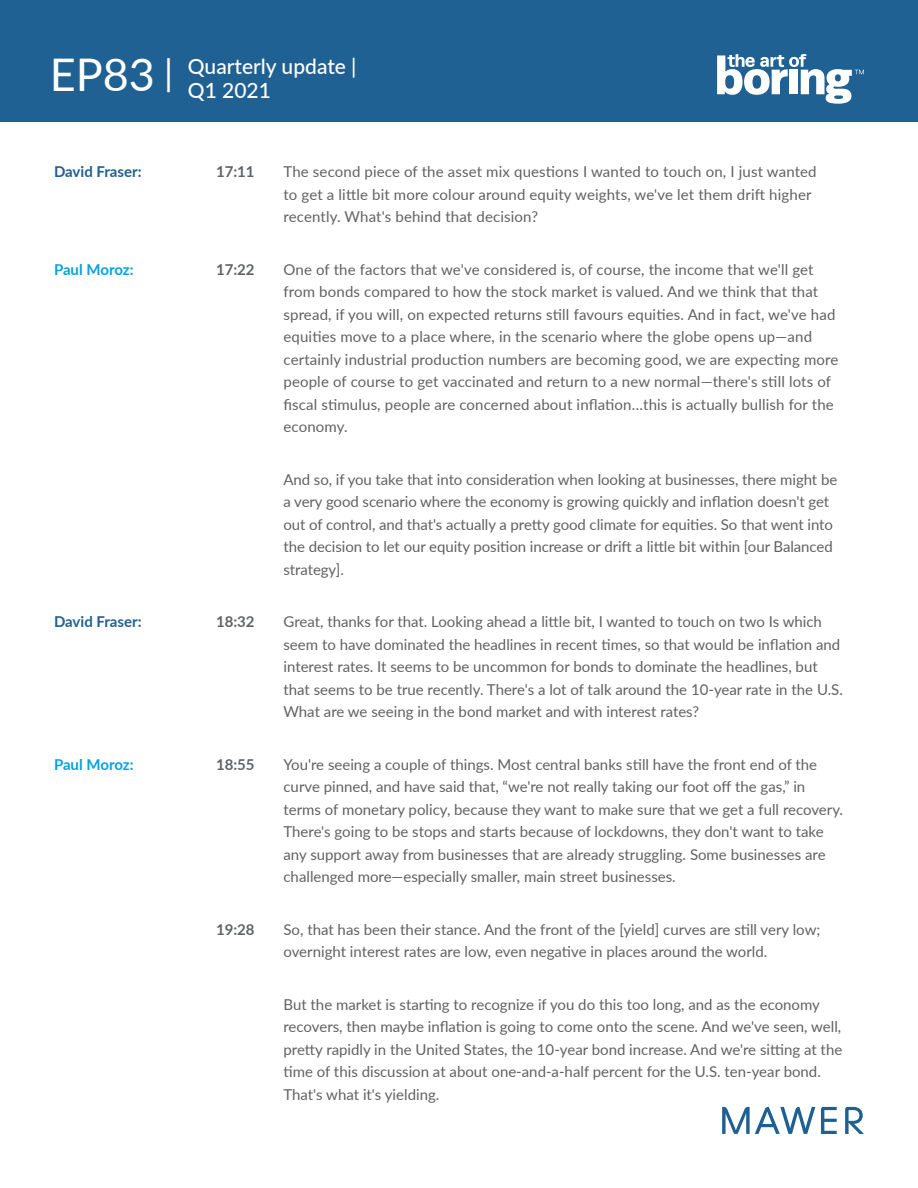
<style>
.page{position:relative;width:918px;height:1188px;background:#fff}
.page>*{position:absolute;margin:0;border:0;box-sizing:border-box;transform-origin:0 0}
.t1{font:500 21px/24px "Lato";color:#fff}
.t2{font:15px/22.5px "Lato";color:#616163}
.t3{font:700 15px "Lato";color:#606366}
.t4{font:700 15px "Lato";letter-spacing:-.01em;color:#00a3e0}
.t5{font:700 15px "Lato";color:#1f6092}
.t6{font:700 15px "Lato";color:#216191}
.s1{font-weight:400;font-size:45px}
.s2{font-weight:400;font-size:36px}
</style>
<div class="page">
<div style="left:0;top:0;width:918px;height:122px;background:#1f6193"></div>
<svg style="left:717px;top:54px;width:147px;height:50px"></svg>
<svg style="left:845px;top:1107px;width:19px;height:27px"></svg>
<svg style="left:821px;top:1107px;width:16px;height:27px"></svg>
<svg style="left:722px;top:1107px;width:93px;height:27px"></svg>
<h1 class="t1" style="left:188px;top:53px;width:170px;text-indent:-138px"><span class="s1">EP83</span> <span class="s2">|</span> Quarterly update |<br>Q1 2021</h1>
<p class="t5" style="left:54px;top:161px;width:89px">David Fraser:</p>
<p class="t3" style="left:216px;top:161px;width:40px">17:11</p>
<p class="t2" style="left:284px;top:160px;width:535px">The second piece of the asset mix questions I wanted to touch on, I just wanted to get a little bit more colour around equity weights, we've let them drift higher recently. What's behind that decision?</p>
<p class="t4" style="left:54px;top:258px;width:81px">Paul Moroz:</p>
<p class="t3" style="left:216px;top:258px;width:40px">17:22</p>
<p class="t2" style="left:284px;top:257px;width:556px">One of the factors that we've considered is, of course, the income that we'll get from bonds compared to how the stock market is valued. And we think that that spread, if you will, on expected returns still favours equities. And in fact, we've had equities move to a place where, in the scenario where the globe opens up—and certainly industrial production numbers are becoming good, we are expecting more people of course to get vaccinated and return to a new normal—there's still lots of fiscal stimulus, people are concerned about inflation…this is actually bullish for the economy.</p>
<p class="t2" style="left:284px;top:467px;width:555px">And so, if you take that into consideration when looking at businesses, there might be a very good scenario where the economy is growing quickly and inflation doesn't get out of control, and that's actually a pretty good climate for equities. So that went into the decision to let our equity position increase or drift a little bit within [our Balanced strategy].</p>
<p class="t6" style="left:54px;top:611px;width:89px">David Fraser:</p>
<p class="t3" style="left:216px;top:611px;width:40px">18:32</p>
<p class="t2" style="left:284px;top:610px;width:561px">Great, thanks for that. Looking ahead a little bit, I wanted to touch on two Is which seem to have dominated the headlines in recent times, so that would be inflation and interest rates. It seems to be uncommon for bonds to dominate the headlines, but that seems to be true recently. There's a lot of talk around the 10-year rate in the U.S.<br>What are we seeing in the bond market and with interest rates?</p>
<p class="t4" style="left:54px;top:753px;width:81px">Paul Moroz:</p>
<p class="t3" style="left:216px;top:753px;width:40px">18:55</p>
<p class="t2" style="left:284px;top:753px;width:561px">You're seeing a couple of things. Most central banks still have the front end of the curve pinned, and have said that, “we're not really taking our foot off the gas,” in terms of monetary policy, because they want to make sure that we get a full recovery.<br>There's going to be stops and starts because of lockdowns, they don't want to take any support away from businesses that are already struggling. Some businesses are challenged more—especially smaller, main street businesses.</p>
<p class="t3" style="left:216px;top:918px;width:40px">19:28</p>
<p class="t2" style="left:284px;top:918px;width:538px">So, that has been their stance. And the front of the [yield] curves are still very low; overnight interest rates are low, even negative in places around the world.</p>
<p class="t2" style="left:284px;top:993px;width:560px">But the market is starting to recognize if you do this too long, and as the economy recovers, then maybe inflation is going to come onto the scene. And we've seen, well, pretty rapidly in the United States, the 10-year bond increase. And we're sitting at the time of this discussion at about one-and-a-half percent for the U.S. ten-year bond.<br>That's what it's yielding.</p>
</div>
